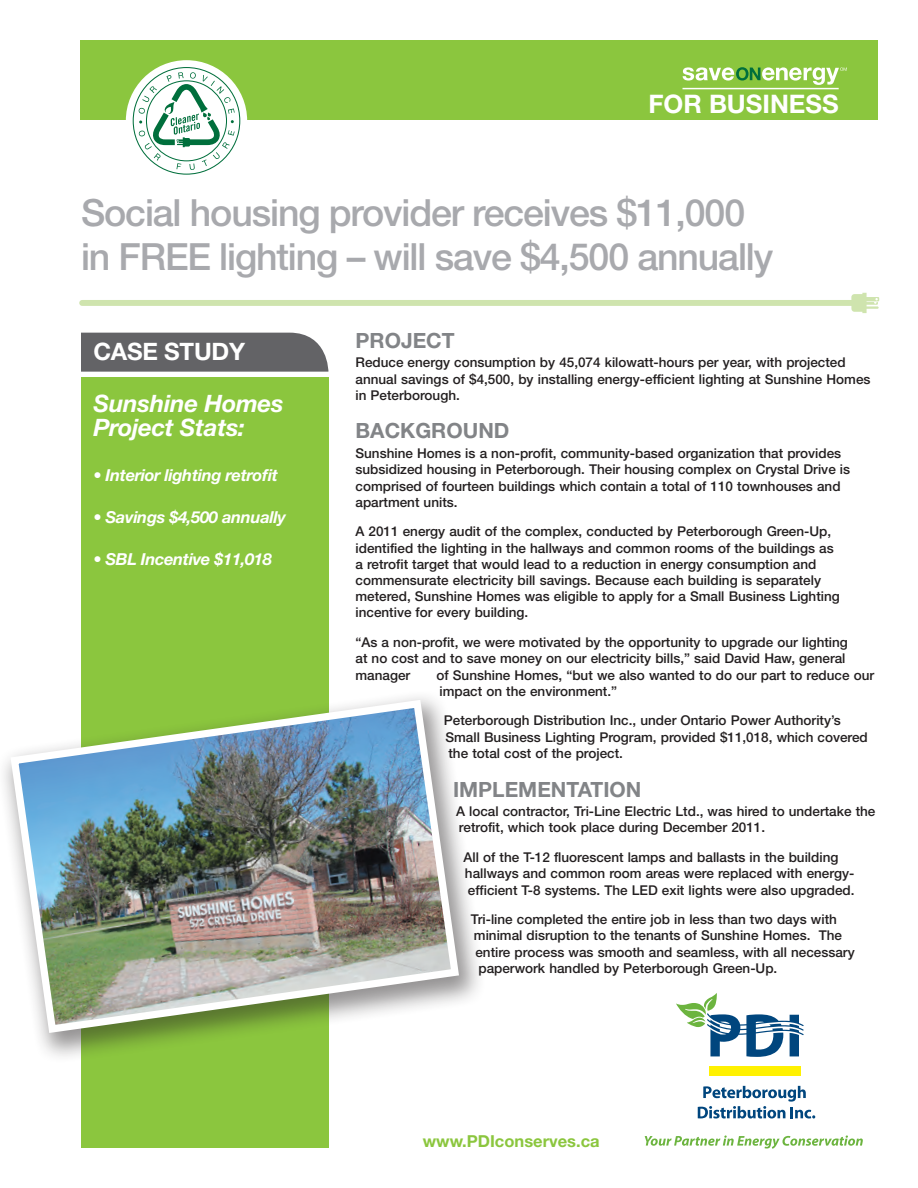
<style>
.page{position:relative;width:918px;height:1188px;background:#fff}
.page>*{position:absolute;margin:0;border:0;box-sizing:border-box;transform-origin:0 0}
.t1{font:500 37.5px/43.5px "Helvetica Neue LT Std";letter-spacing:-.03em;color:#a8a9ad}
.t2{font:700 25.5px "Helvetica Neue LT Std";color:#fff}
.t3{font:italic 700 24px/24px "Helvetica Neue LT Std";letter-spacing:-.01em;color:#fff}
.t4{font:700 24px "Helvetica Neue LT Std";letter-spacing:-.01em;color:#fff}
.t5{font:700 21px "Helvetica Neue LT Std";color:#828487}
.t6{font:italic 700 16.5px "Helvetica Neue LT Std";letter-spacing:-.02em;color:#fff}
.t7{font:700 16.5px "Helvetica Neue LT Std";color:#8bc63e}
.t8{font:500 13.5px/16.2px "Helvetica Neue LT Std";color:#231f20}
</style>
<div class="page">
<div style="left:338px;top:40px;width:540px;height:80px;background:#8bc63e"></div>
<hr style="left:683px;top:88px;width:156px;height:1px;background:#fff">
<svg style="left:683px;top:67px;width:164px;height:18px"></svg>
<div style="left:80px;top:40px;width:275px;height:80px;background:#8bc63e"></div>
<div style="left:126px;top:60px;width:121px;height:122px;background:#fff;border-radius:50%"></div>
<svg style="left:133px;top:68px;width:107px;height:106px"></svg>
<svg style="left:138px;top:72px;width:97px;height:98px"></svg>
<div style="left:81px;top:377px;width:247px;height:771px;background:#8bc63e"></div>
<svg style="left:79px;top:293px;width:800px;height:20px"></svg>
<div style="left:81px;top:333px;width:247px;height:39px;background:#636366"></div>
<div style="left:0;top:690px;width:487px;height:374px;background:#231f20;opacity:.48"></div>
<img style="left:6px;top:696px;width:457px;height:341px">
<div style="left:709px;top:1066px;width:91px;height:9px;background:#fff101"></div>
<svg style="left:698px;top:1086px;width:117px;height:33px"></svg>
<svg style="left:645px;top:1135px;width:218px;height:14px"></svg>
<svg style="left:676px;top:993px;width:128px;height:64px"></svg>
<h2 class="t2" style="left:648px;top:88px;width:192px">FOR BUSINESS</h2>
<h1 class="t1" style="left:81px;top:191px;width:694px">Social housing provider receives $11,000 in FREE lighting – will save $4,500 annually</h1>
<h3 class="t4" style="left:93px;top:336px;width:153px">CASE STUDY</h3>
<h3 class="t3" style="left:93px;top:391px;width:192px">Sunshine Homes<br>Project Stats:</h3>
<p class="t6" style="left:93px;top:465px;width:186px">• Interior lighting retrofit</p>
<p class="t6" style="left:93px;top:507px;width:194px">• Savings $4,500 annually</p>
<p class="t6" style="left:93px;top:549px;width:180px">• SBL Incentive $11,018</p>
<h3 class="t5" style="left:356px;top:327px;width:101px">PROJECT</h3>
<p class="t8" style="left:356px;top:354px;width:517px">Reduce energy consumption by 45,074 kilowatt-hours per year, with projected annual savings of $4,500, by installing energy-efficient lighting at Sunshine Homes in Peterborough.</p>
<h3 class="t5" style="left:356px;top:418px;width:156px">BACKGROUND</h3>
<p class="t8" style="left:356px;top:445px;width:496px">Sunshine Homes is a non-profit, community-based organization that provides subsidized housing in Peterborough. Their housing complex on Crystal Drive is comprised of fourteen buildings which contain a total of 110 townhouses and apartment units.</p>
<p class="t8" style="left:356px;top:523px;width:486px">A 2011 energy audit of the complex, conducted by Peterborough Green-Up, identified the lighting in the hallways and common rooms of the buildings as a retrofit target that would lead to a reduction in energy consumption and commensurate electricity bill savings. Because each building is separately metered, Sunshine Homes was eligible to apply for a Small Business Lighting incentive for every building.</p>
<p class="t8" style="left:356px;top:634px;width:494px">“As a non-profit, we were motivated by the opportunity to upgrade our lighting at no cost and to save money on our electricity bills,” said David Haw, general manager</p>
<p class="t8" style="left:436px;top:667px;width:439px">of Sunshine Homes, “but we also wanted to do our part to reduce our impact on the environment.”</p>
<p class="t8" style="left:444px;top:712px;width:425px">Peterborough Distribution Inc., under Ontario Power Authority’s<br>Small Business Lighting Program, provided $11,018, which covered the total cost of the project.</p>
<h3 class="t5" style="left:453px;top:776px;width:190px">IMPLEMENTATION</h3>
<p class="t8" style="left:456px;top:803px;width:421px">A local contractor, Tri-Line Electric Ltd., was hired to undertake the retrofit, which took place during December 2011.</p>
<p class="t8" style="left:463px;top:849px;width:393px">All of the T-12 fluorescent lamps and ballasts in the building hallways and common room areas were replaced with energy&shy;efficient T-8 systems. The LED exit lights were also upgraded.</p>
<p class="t8" style="left:471px;top:911px;width:367px">Tri-line completed the entire job in less than two days with</p>
<p class="t8" style="left:474px;top:927px;width:369px">minimal disruption to the tenants of Sunshine Homes. The</p>
<p class="t8" style="left:475px;top:944px;width:381px">entire process was smooth and seamless, with all necessary</p>
<p class="t8" style="left:478px;top:960px;width:300px">paperwork handled by Peterborough Green-Up.</p>
<p class="t7" style="left:423px;top:1131px;width:178px">www.PDIconserves.ca</p>
</div>
